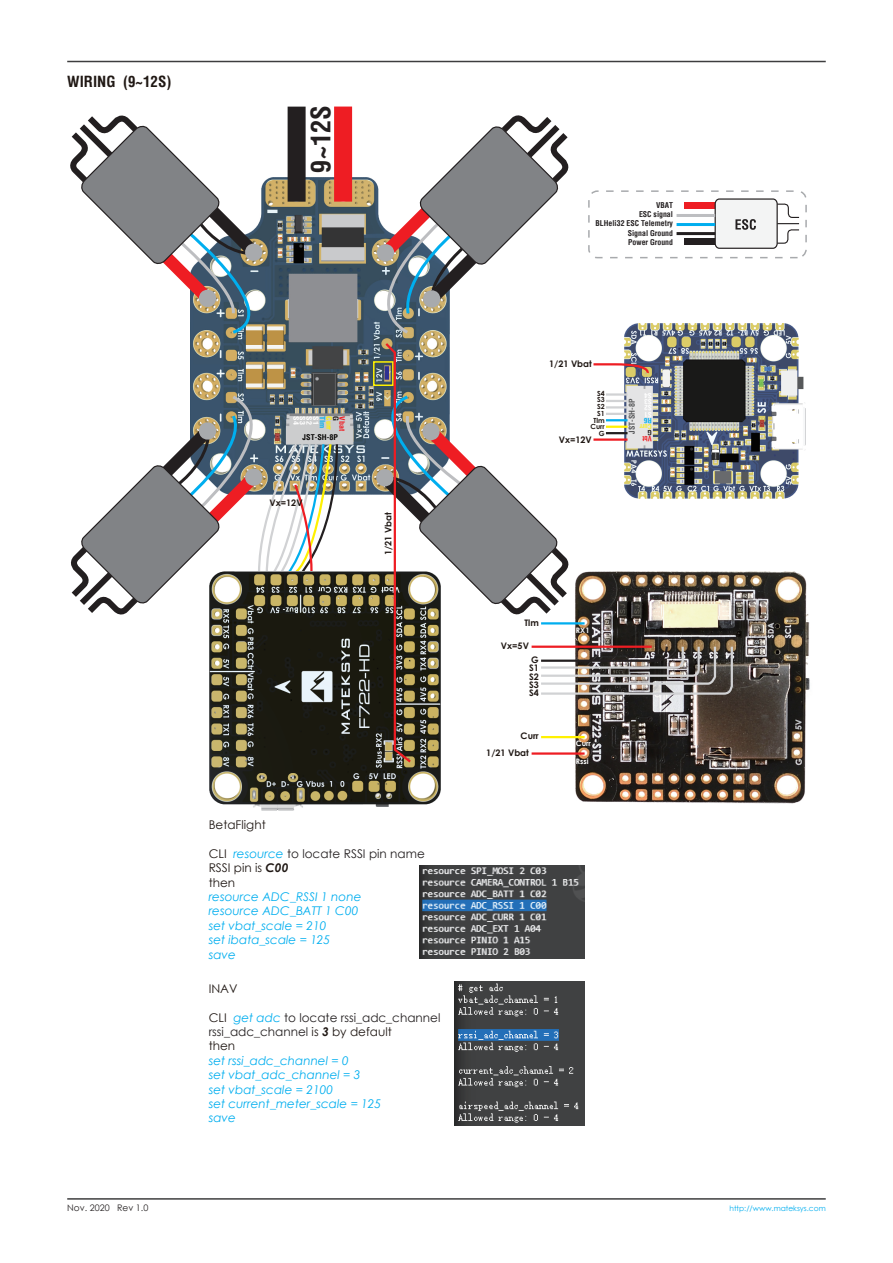
<style>
.page{position:relative;width:893px;height:1263px;background:#fff}
.page>*{position:absolute;margin:0;border:0;box-sizing:border-box;transform-origin:0 0}
.t1{font:700 condensed 26.25px "Helvetica";color:#231f20}
.t2{font:700 condensed 15px "Helvetica";color:#201814}
.t3{font:italic 12px/14.4px "Century Gothic";color:#00aeef}
.t4{font:12px/14.4px "Century Gothic";color:#231f20}
.t5{font:12px "Century Gothic";color:#201814}
.t6{font:700 9px/8.2px "Century Gothic";color:#201814;text-align:justify}
.t7{font:9px "Century Gothic";color:#231f20}
.t8{font:700 condensed 7.95px "Helvetica";color:#58595b}
.t9{font:700 condensed 7.8px/9.3px "Helvetica";color:#231f20;text-align:right}
.t10{font:700 condensed 7.65px "Helvetica";color:#050403;scale:1.04 1}
.t11{font:7.5px "Century Gothic";color:#00aeef}
.t12{font:700 7.5px "Century Gothic";color:#fff}
.t13{font:700 condensed 7.2px "Helvetica";color:#fff;scale:1.1 1}
.t14{font:700 condensed 7.2px "Helvetica";color:#fff101;scale:1.1 1}
.t15{font:700 condensed 7.2px "Helvetica";color:#ee1d23;scale:1.1 1}
.t16{font:700 condensed 7.2px "Helvetica";color:#00aeef;scale:1.1 1}
.t17{font:700 condensed 7.2px "Helvetica";color:#201814;scale:1.1 1}
.t18{font:700 7.05px/6.8px "Century Gothic";color:#201814;text-align:right}
.t19{font:700 condensed 7.05px/6.1px "Helvetica";color:#fff;text-align:justify}
.t20{font:700 condensed 7.05px "Helvetica";color:#f5ed30}
.t21{font:700 condensed 7.05px "Helvetica";color:#ee1d23}
.t22{font:700 condensed 7.05px "Helvetica";color:#00aeef}
.t23{font:700 condensed 7.05px "Helvetica";color:#201814}
.s1{color:#201814}
.s2{font-style:italic;color:#00aeef}
.s3{font-weight:700;font-style:italic;color:#201814}
</style>
<div class="page">
<hr style="left:67px;top:1198px;width:759px;height:2px;background:#3e3e3f">
<hr style="left:67px;top:61px;width:759px;height:1px;background:#3e3e3f">
<svg style="left:778px;top:203px;width:22px;height:41px"></svg>
<div style="left:715px;top:199px;width:62px;height:49px;background:#f3f4f4;border-radius:5px"></div>
<div style="left:715px;top:198px;width:63px;height:51px;border:1px solid #231f20;border-radius:5px"></div>
<div style="left:588px;top:190px;width:219px;height:68px;border:2px dashed #a8aaad;border-radius:9px"></div>
<img style="left:191px;top:177px;width:161px;height:317px">
<div style="left:288px;top:107px;width:18px;height:95px;background:#231f20"></div>
<div style="left:334px;top:107px;width:18px;height:95px;background:#ee1d23"></div>
<svg style="left:70px;top:115px;width:215px;height:221px"></svg>
<svg style="left:71px;top:393px;width:268px;height:222px"></svg>
<img style="left:209px;top:572px;width:232px;height:238px">
<img style="left:756px;top:324px;width:50px;height:174px">
<img style="left:420px;top:865px;width:165px;height:93px">
<img style="left:455px;top:982px;width:130px;height:143px">
<img style="left:575px;top:572px;width:235px;height:232px">
<svg style="left:352px;top:113px;width:404px;height:652px"></svg>
<hr style="left:541px;top:622px;width:44px;height:2px;background:#00aeef">
<p class="t2" style="left:67px;top:72px;width:106px">WIRING (9~12S)</p>
<h1 class="t1" style="left:304px;top:173px;width:69px;rotate:-90deg">9~12S</h1>
<p class="t13" style="left:301px;top:416px;width:9px;rotate:90deg">S4</p>
<p class="t13" style="left:307px;top:416px;width:9px;rotate:90deg">S3</p>
<p class="t13" style="left:314px;top:416px;width:9px;rotate:90deg">S2</p>
<p class="t13" style="left:321px;top:416px;width:9px;rotate:90deg">S1</p>
<p class="t16" style="left:327px;top:416px;width:13px;rotate:90deg">Tlm</p>
<p class="t14" style="left:334px;top:416px;width:14px;rotate:90deg">Curr</p>
<p class="t17" style="left:340px;top:416px;width:6px;rotate:90deg">G</p>
<p class="t15" style="left:347px;top:416px;width:15px;rotate:90deg">Vbat</p>
<p class="t10" style="left:303px;top:432px;width:35px">JST-SH-8P</p>
<p class="t6" style="left:270px;top:498px;width:35px">Vx=12V</p>
<p class="t6" style="left:384px;top:555px;width:44px;rotate:-90deg">1/21 Vbat</p>
<p class="t5" style="left:209px;top:816px;width:59px">BetaFlight</p>
<p class="t4" style="left:209px;top:846px;width:218px"><span class="s1">CLI</span> <span class="s2">resource</span> to locate RSSI pin name<br><span class="s1">RSSI pin is</span> <span class="s3">C00<br></span><span class="s1">then</span></p>
<p class="t3" style="left:209px;top:889px;width:154px">resource ADC_RSSI 1 none resource ADC_BATT 1 C00 set vbat_scale = 210<br>set ibata_scale = 125<br>save</p>
<p class="t5" style="left:209px;top:980px;width:30px">INAV</p>
<p class="t4" style="left:209px;top:1010px;width:233px"><span class="s1">CLI</span> <span class="s2">get adc</span> to locate rssi_adc_channel rssi_adc_channel <span class="s1">is</span> <span class="s3">3</span> <span class="s1">by default<br>then</span></p>
<p class="t3" style="left:209px;top:1053px;width:174px">set rssi_adc_channel = 0<br>set vbat_adc_channel = 3<br>set vbat_scale = 2100<br>set current_meter_scale = 125 save</p>
<p class="t9" style="left:596px;top:200px;width:79px">VBAT<br>ESC signal<br>BLHeli32 ESC Telemetry<br>Signal Ground<br>Power Ground</p>
<p class="t6" style="left:549px;top:360px;width:44px">1/21 Vbat</p>
<p class="t18" style="left:591px;top:389px;width:16px">S4<br>S3<br>S2<br>S1<br>Tlm<br>Curr<br>G</p>
<p class="t6" style="left:559px;top:435px;width:35px">Vx=12V</p>
<p class="t19" style="left:652px;top:417px;width:9px;rotate:-180deg">S1<br>S2<br>S3<br>S4</p>
<p class="t8" style="left:626px;top:433px;width:36px;rotate:-90deg">JST-SH-8P</p>
<p class="t22" style="left:652px;top:425px;width:9px;rotate:-180deg">R6</p>
<p class="t20" style="left:652px;top:431px;width:14px;rotate:-180deg">Curr</p>
<p class="t23" style="left:652px;top:437px;width:6px;rotate:-180deg">G</p>
<p class="t21" style="left:652px;top:443px;width:11px;rotate:-180deg">Vbt</p>
<p class="t6" style="left:524px;top:618px;width:16px">Tlm</p>
<p class="t6" style="left:501px;top:641px;width:30px">Vx=5V</p>
<p class="t6" style="left:529px;top:655px;width:11px">G S1<br>S2<br>S3<br>S4</p>
<p class="t6" style="left:521px;top:731px;width:20px">Curr</p>
<p class="t6" style="left:486px;top:748px;width:44px">1/21 Vbat</p>
<p class="t12" style="left:576px;top:624px;width:15px">RX1</p>
<p class="t12" style="left:576px;top:738px;width:17px">Curr</p>
<p class="t12" style="left:576px;top:756px;width:14px">Rssi</p>
<p class="t7" style="left:67px;top:1201px;width:83px">Nov. 2020 Rev 1.0</p>
<p class="t11" style="left:729px;top:1203px;width:98px">http://www.mateksys.com</p>
</div>
